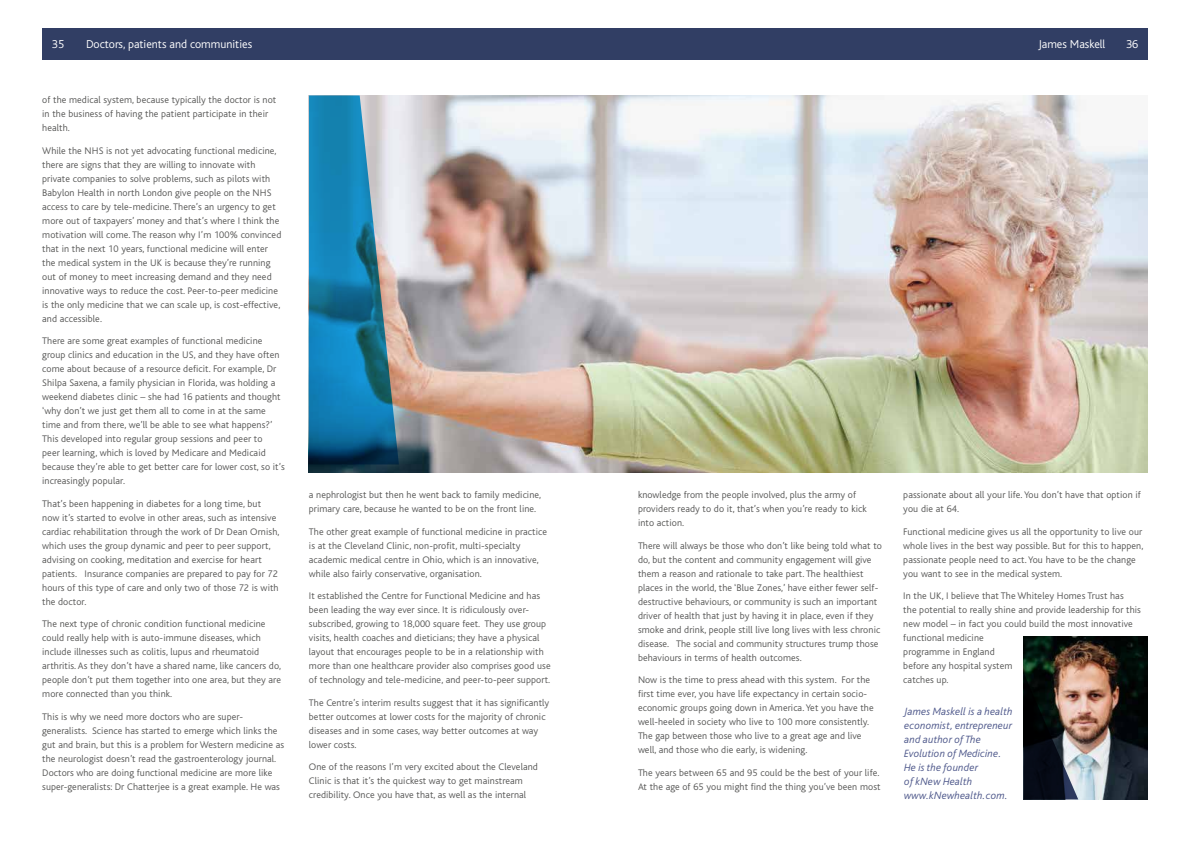
<style>
.page{position:relative;width:1191px;height:842px;background:#fff}
.page>*{position:absolute;margin:0;border:0;box-sizing:border-box;transform-origin:0 0}
.t1{font:300 12px "Bliss";color:#fff}
.t2{font:italic 300 11px/14px "Bliss";letter-spacing:.01em;color:#4d578a}
.t3{font:300 10px/14px "Bliss";letter-spacing:.01em;color:#575756}
</style>
<div class="page">
<img style="left:1023px;top:636px;width:124px;height:163px">
<img style="left:1023px;top:673px;width:55px;height:126px">
<img style="left:309px;top:95px;width:838px;height:377px">
<svg style="left:309px;top:95px;width:90px;height:369px;background:#3d8aae"></svg>
<div style="left:42px;top:28px;width:1106px;height:32px;background:#313e64"></div>
<p class="t1" style="left:52px;top:38px;width:14px">35</p>
<p class="t1" style="left:86px;top:38px;width:168px">Doctors, patients and communities</p>
<p class="t1" style="left:1038px;top:38px;width:68px">James Maskell</p>
<p class="t1" style="left:1126px;top:38px;width:14px">36</p>
<p class="t3" style="left:42px;top:93px;width:236px">of the medical system, because typically the doctor is not in the business of having the patient participate in their health.</p>
<p class="t3" style="left:42px;top:143px;width:240px">While the NHS is not yet advocating functional medicine, there are signs that they are willing to innovate with private companies to solve problems, such as pilots with Babylon Health in north London give people on the NHS access to care by tele-medicine. There’s an urgency to get more out of taxpayers’ money and that’s where I think the motivation will come. The reason why I’m 100% convinced that in the next 10 years, functional medicine will enter the medical system in the UK is because they’re running out of money to meet increasing demand and they need innovative ways to reduce the cost. Peer-to-peer medicine is the only medicine that we can scale up, is cost-effective, and accessible.</p>
<p class="t3" style="left:42px;top:334px;width:244px">There are some great examples of functional medicine group clinics and education in the US, and they have often come about because of a resource deficit. For example, Dr Shilpa Saxena, a family physician in Florida, was holding a weekend diabetes clinic – she had 16 patients and thought ‘why don’t we just get them all to come in at the same time and from there, we’ll be able to see what happens?’ This developed into regular group sessions and peer to<br>peer learning, which is loved by Medicare and Medicaid because they’re able to get better care for lower cost, so it’s increasingly popular.</p>
<p class="t3" style="left:42px;top:496px;width:239px">That’s been happening in diabetes for a long time, but now it’s started to evolve in other areas, such as intensive cardiac rehabilitation through the work of Dr Dean Ornish, which uses the group dynamic and peer to peer support, advising on cooking, meditation and exercise for heart patients. Insurance companies are prepared to pay for 72 hours of this type of care and only two of those 72 is with the doctor.</p>
<p class="t3" style="left:42px;top:617px;width:240px">The next type of chronic condition functional medicine could really help with is auto-immune diseases, which include illnesses such as colitis, lupus and rheumatoid arthritis. As they don’t have a shared name, like cancers do, people don’t put them together into one area, but they are more connected than you think.</p>
<p class="t3" style="left:42px;top:709px;width:243px">This is why we need more doctors who are super&shy;generalists. Science has started to emerge which links the gut and brain, but this is a problem for Western medicine as the neurologist doesn’t read the gastroenterology journal.<br>Doctors who are doing functional medicine are more like super-generalists: Dr Chatterjee is a great example. He was</p>
<p class="t3" style="left:309px;top:488px;width:234px">a nephrologist but then he went back to family medicine, primary care, because he wanted to be on the front line.</p>
<p class="t3" style="left:309px;top:524px;width:240px">The other great example of functional medicine in practice is at the Cleveland Clinic, non-profit, multi-specialty academic medical centre in Ohio, which is an innovative, while also fairly conservative, organisation.</p>
<p class="t3" style="left:309px;top:589px;width:243px">It established the Centre for Functional Medicine and has been leading the way ever since. It is ridiculously over&shy;subscribed, growing to 18,000 square feet. They use group visits, health coaches and dieticians; they have a physical layout that encourages people to be in a relationship with more than one healthcare provider also comprises good use of technology and tele-medicine, and peer-to-peer support.</p>
<p class="t3" style="left:309px;top:695px;width:242px">The Centre’s interim results suggest that it has significantly better outcomes at lower costs for the majority of chronic diseases and in some cases, way better outcomes at way lower costs.</p>
<p class="t3" style="left:309px;top:760px;width:230px">One of the reasons I’m very excited about the Cleveland<br>Clinic is that it’s the quickest way to get mainstream credibility. Once you have that, as well as the internal</p>
<p class="t3" style="left:638px;top:488px;width:230px">knowledge from the people involved, plus the army of providers ready to do it, that’s when you’re ready to kick into action.</p>
<p class="t3" style="left:638px;top:538px;width:245px">There will always be those who don’t like being told what to do, but the content and community engagement will give them a reason and rationale to take part. The healthiest places in the world, the ‘Blue Zones,’ have either fewer self&shy;destructive behaviours, or community is such an important driver of health that just by having it in place, even if they smoke and drink, people still live long lives with less chronic disease. The social and community structures trump those behaviours in terms of health outcomes.</p>
<p class="t3" style="left:638px;top:673px;width:237px">Now is the time to press ahead with this system. For the first time ever, you have life expectancy in certain socio&shy;economic groups going down in America. Yet you have the well-heeled in society who live to 100 more consistently.<br>The gap between those who live to a great age and live well, and those who die early, is widening.</p>
<p class="t3" style="left:638px;top:765px;width:244px">The years between 65 and 95 could be the best of your life.<br>At the age of 65 you might find the thing you’ve been most</p>
<p class="t3" style="left:903px;top:488px;width:239px">passionate about all your life. You don’t have that option if you die at 64.</p>
<p class="t3" style="left:903px;top:524px;width:241px">Functional medicine gives us all the opportunity to live our whole lives in the best way possible. But for this to happen, passionate people need to act. You have to be the change you want to see in the medical system.</p>
<p class="t3" style="left:903px;top:589px;width:239px">In the UK, I believe that The Whiteley Homes Trust has<br>the potential to really shine and provide leadership for this new model – in fact you could build the most innovative functional medicine<br>programme in England<br>before any hospital system<br>catches up.</p>
<p class="t2" style="left:904px;top:705px;width:110px">James Maskell is a health economist, entrepreneur and author of The<br>Evolution of Medicine.<br>He is the founder<br>of kNew Health www.kNewhealth.com.</p>
</div>
